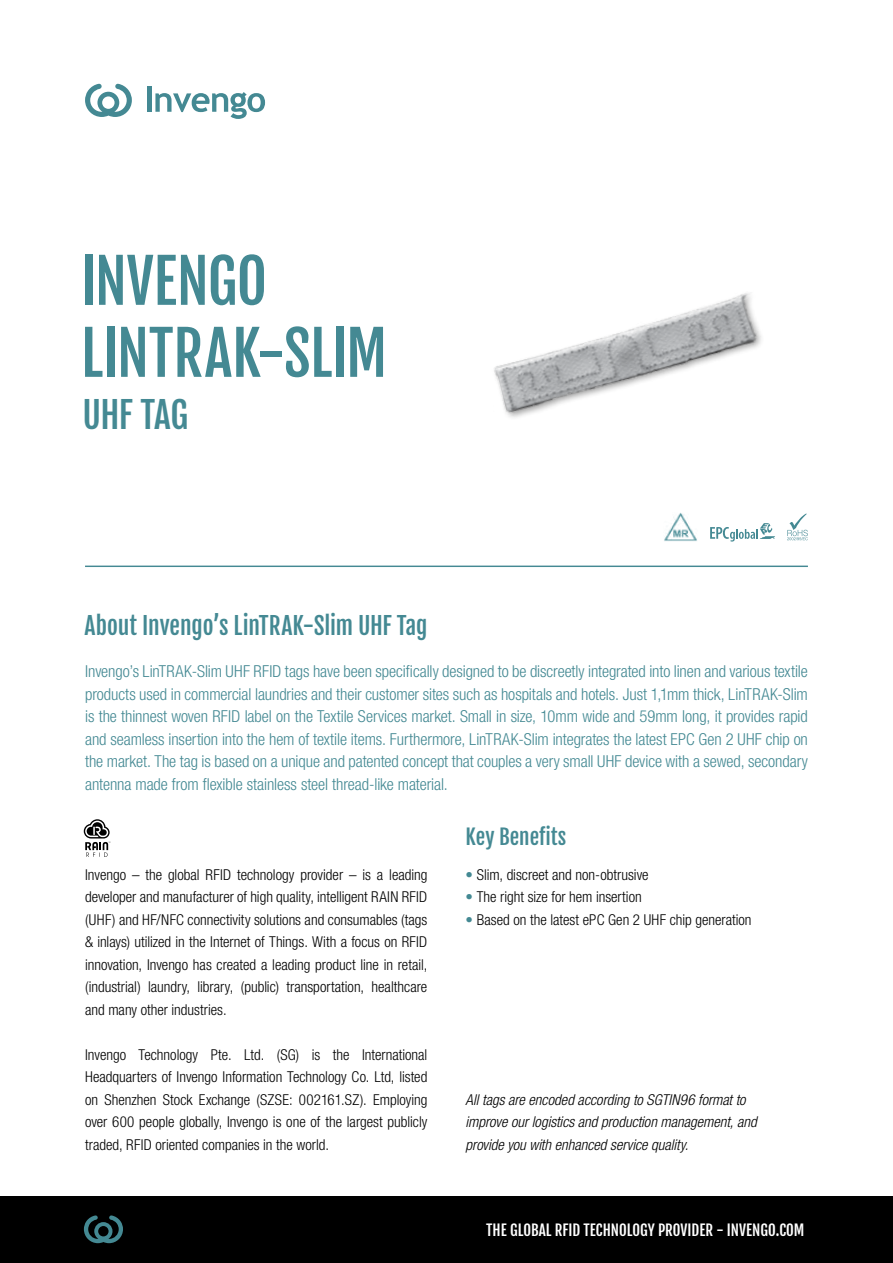
<style>
.page{position:relative;width:893px;height:1263px;background:#fff}
.page>*{position:absolute;margin:0;border:0;box-sizing:border-box;transform-origin:0 0}
.t1{font:60px/72px "Fjalla One";letter-spacing:-.005em;color:#448993}
.t2{font:36px "Fjalla One";letter-spacing:-.025em;color:#448993}
.t3{font:24px "Fjalla One";letter-spacing:-.005em;color:#448993}
.t4{font:21px "Fjalla One";color:#448993}
.t5{font:300 condensed 16.5px/22.5px "Helvetica Neue LT Com";letter-spacing:-.005em;color:#448993;text-align:justify}
.t6{font:300 condensed 15px/22.5px "Helvetica Neue LT Com";color:#000;text-align:justify}
.t7{font:italic 300 condensed 15px/22.5px "Helvetica Neue LT Com";color:#000}
.t8{font:15px "Fjalla One";color:#fff}
.s1{color:#448993}
</style>
<div class="page">
<div style="left:0;top:1197px;width:893px;height:66px;background:#000"></div>
<hr style="left:147px;top:87px;width:4px;height:25px;background:#448993">
<svg style="left:155px;top:92px;width:110px;height:27px"></svg>
<svg style="left:85px;top:84px;width:47px;height:33px"></svg>
<svg style="left:84px;top:1215px;width:39px;height:28px"></svg>
<hr style="left:85px;top:566px;width:723px;height:1px;background:#448993">
<svg style="left:84px;top:819px;width:26px;height:38px"></svg>
<img style="left:494px;top:293px;width:267px;height:125px">
<img style="left:664px;top:512px;width:33px;height:29px">
<svg style="left:787px;top:513px;width:21px;height:27px"></svg>
<svg style="left:710px;top:523px;width:65px;height:19px"></svg>
<h1 class="t1" style="left:81px;top:245px;width:308px">INVENGO<br>LINTRAK-SLIM</h1>
<h2 class="t2" style="left:83px;top:393px;width:107px">UHF TAG</h2>
<h3 class="t3" style="left:85px;top:611px;width:344px">About Invengo’s LinTRAK-Slim UHF Tag</h3>
<p class="t5" style="left:85px;top:660px;width:724px">Invengo’s LinTRAK-Slim UHF RFID tags have been specifically designed to be discreetly integrated into linen and various textile products used in commercial laundries and their customer sites such as hospitals and hotels. Just 1,1mm thick, LinTRAK-Slim is the thinnest woven RFID label on the Textile Services market. Small in size, 10mm wide and 59mm long, it provides rapid and seamless insertion into the hem of textile items. Furthermore, LinTRAK-Slim integrates the latest EPC Gen 2 UHF chip on the market. The tag is based on a unique and patented concept that couples a very small UHF device with a sewed, secondary antenna made from flexible stainless steel thread-like material.</p>
<p class="t6" style="left:85px;top:863px;width:344px">Invengo – the global RFID technology provider – is a leading developer and manufacturer of high quality, intelligent RAIN RFID (UHF) and HF/NFC connectivity solutions and consumables (tags &amp; inlays) utilized in the Internet of Things. With a focus on RFID innovation, Invengo has created a leading product line in retail, (industrial) laundry, library, (public) transportation, healthcare and many other industries.</p>
<p class="t6" style="left:85px;top:1043px;width:344px">Invengo Technology Pte. Ltd. (SG) is the International Headquarters of Invengo Information Technology Co. Ltd, listed on Shenzhen Stock Exchange (SZSE: 002161.SZ). Employing over 600 people globally, Invengo is one of the largest publicly traded, RFID oriented companies in the world.</p>
<h3 class="t4" style="left:466px;top:824px;width:102px">Key Benefits</h3>
<p class="t6" style="left:466px;top:863px;width:184px"><span class="s1">•</span> Slim, discreet and non-obtrusive</p>
<p class="t6" style="left:466px;top:885px;width:178px"><span class="s1">•</span> The right size for hem insertion</p>
<p class="t6" style="left:466px;top:908px;width:287px"><span class="s1">•</span> Based on the latest ePC Gen 2 UHF chip generation</p>
<p class="t7" style="left:466px;top:1088px;width:293px">All tags are encoded according to SGTIN96 format to improve our logistics and production management, and provide you with enhanced service quality.</p>
<p class="t8" style="left:486px;top:1221px;width:320px">THE GLOBAL RFID TECHNOLOGY PROVIDER - INVENGO.COM</p>
</div>
